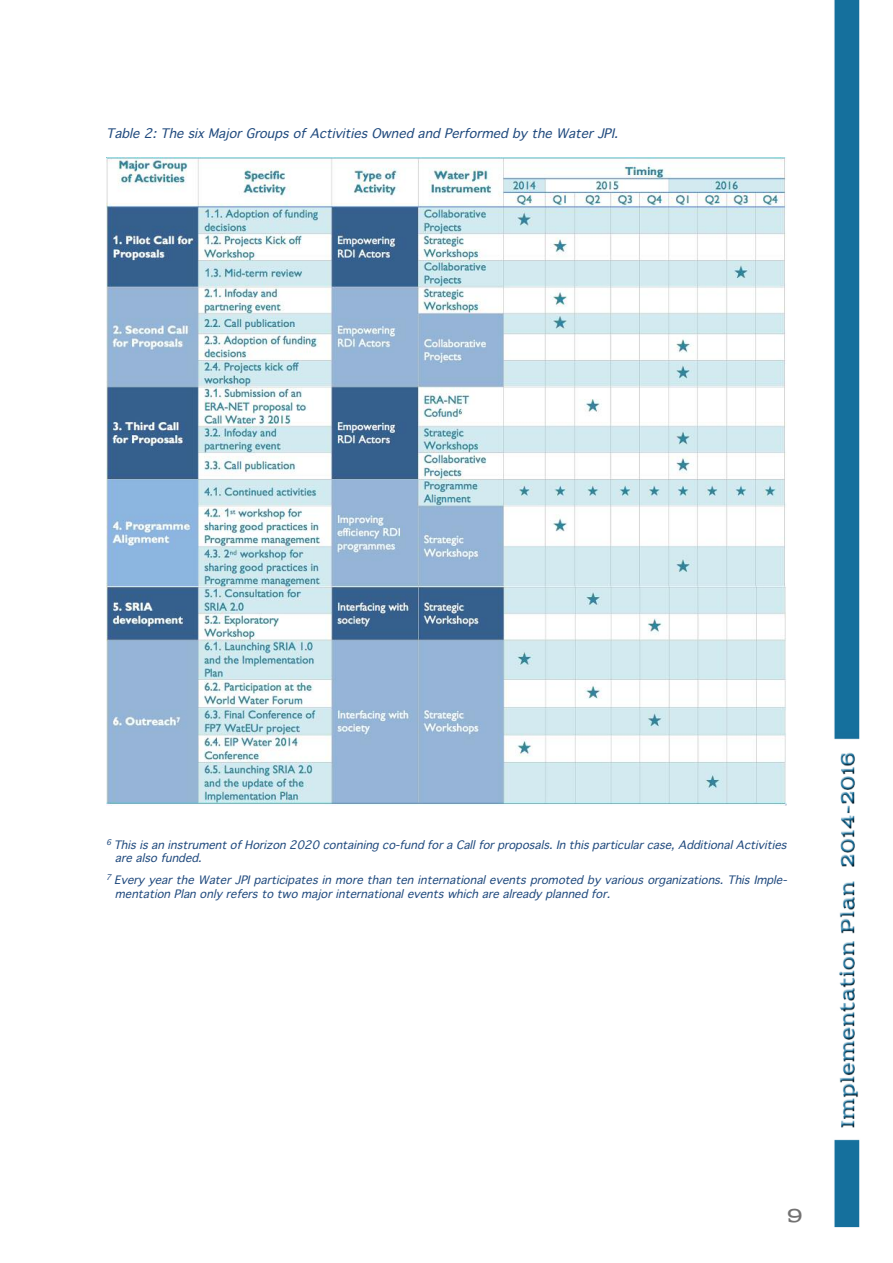
<style>
.page{position:relative;width:893px;height:1263px;background:#fff}
.page>*{position:absolute;margin:0;border:0;box-sizing:border-box;transform-origin:0 0}
.t1{font:21px "Sreda";color:#737272}
.t2{font:italic 12.75px "Geneva";color:#1f497d}
.t3{font:italic 11.25px/13.5px "Geneva";color:#1f497d}
</style>
<div class="page">
<img style="left:834px;top:0;width:26px;height:1228px">
<img style="left:106px;top:157px;width:681px;height:649px">
<p class="t2" style="left:106px;top:126px;width:518px">Table 2: The six Major Groups of Activities Owned and Performed by the Water JPI.</p>
<p class="t3" style="left:115px;top:838px;width:677px;text-indent:-9px"><sup>6</sup> This is an instrument of Horizon 2020 containing co-fund for a Call for proposals. In this particular case, Additional Activities are also funded.</p>
<p class="t3" style="left:115px;top:873px;width:677px;text-indent:-9px"><sup>7</sup> Every year the Water JPI participates in more than ten international events promoted by various organizations. This Imple&shy;mentation Plan only refers to two major international events which are already planned for.</p>
<h1 class="t1" style="left:787px;top:1209px;width:17px">9</h1>
</div>
